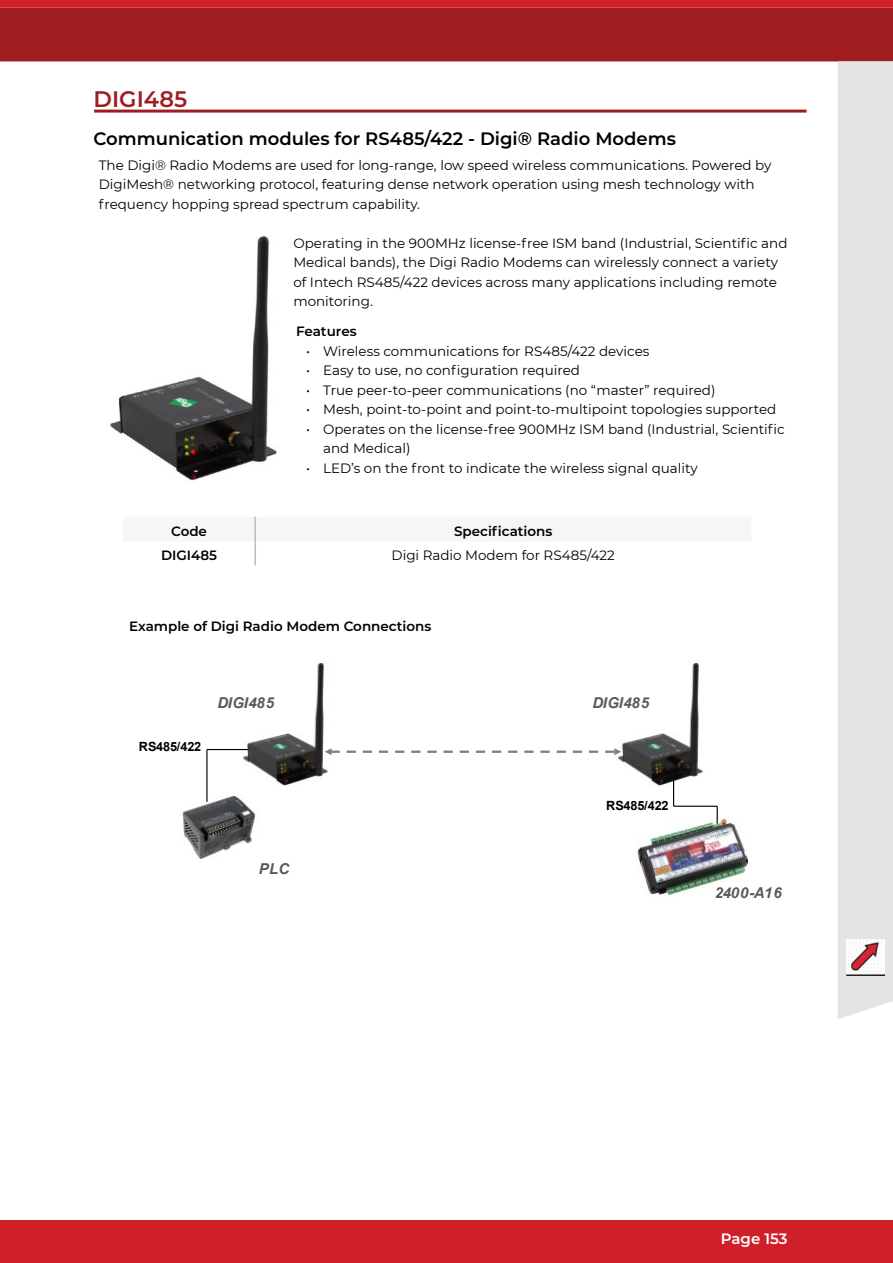
<style>
.page{position:relative;width:893px;height:1263px;background:#fff}
.page>*{position:absolute;margin:0;border:0;box-sizing:border-box;transform-origin:0 0}
.t1{font:600 22.5px "Montserrat";color:#9f1d21}
.t2{font:600 18px "Montserrat";color:#000}
.t3{font:italic 700 15px "Arial";letter-spacing:.005em;color:#595959}
.t4{font:600 15px "Montserrat";color:#fff}
.t5{font:13.5px/19.5px "Montserrat";color:#000}
.t6{font:600 13.5px "Montserrat";color:#000}
.t7{font:700 12.75px "Arial";letter-spacing:-.01em;color:#000}
</style>
<div class="page">
<div style="left:0;top:1220px;width:893px;height:43px;background:#cf2029"></div>
<svg style="left:0;top:0;width:893px;height:110px"></svg>
<div style="left:838px;top:61px;width:55px;height:958px;background:#e5e4e4"></div>
<img style="left:846px;top:940px;width:38px;height:35px">
<hr style="left:94px;top:110px;width:713px;height:3px;background:#9f1d21">
<img style="left:110px;top:235px;width:167px;height:246px">
<hr style="left:254px;top:517px;width:2px;height:25px;background:#bcbec0">
<hr style="left:254px;top:542px;width:2px;height:23px;background:#bcbec0">
<img style="left:618px;top:663px;width:85px;height:123px">
<img style="left:242px;top:663px;width:86px;height:123px">
<img style="left:181px;top:796px;width:74px;height:63px">
<hr style="left:206px;top:749px;width:2px;height:53px;background:#000">
<svg style="left:673px;top:780px;width:1px;height:26px"></svg>
<svg style="left:325px;top:748px;width:296px;height:7px"></svg>
<hr style="left:207px;top:749px;width:41px;height:1px;background:#000">
<img style="left:637px;top:817px;width:112px;height:78px">
<hr style="left:674px;top:806px;width:43px;height:1px;background:#000">
<svg style="left:717px;top:806px;width:1px;height:18px"></svg>
<h1 class="t1" style="left:94px;top:83px;width:95px">DIGI485</h1>
<h2 class="t2" style="left:94px;top:126px;width:584px">Communication modules for RS485/422 - Digi® Radio Modems</h2>
<p class="t5" style="left:99px;top:155px;width:674px">The Digi® Radio Modems are used for long-range, low speed wireless communications. Powered by<br>DigiMesh® networking protocol, featuring dense network operation using mesh technology with frequency hopping spread spectrum capability.</p>
<p class="t5" style="left:293px;top:233px;width:496px">Operating in the 900MHz license-free ISM band (Industrial, Scientific and Medical bands), the Digi Radio Modems can wirelessly connect a variety of Intech RS485/422 devices across many applications including remote monitoring.</p>
<p class="t6" style="left:296px;top:322px;width:62px">Features</p>
<p class="t5" style="left:306px;top:340px;width:345px">• Wireless communications for RS485/422 devices</p>
<p class="t5" style="left:306px;top:360px;width:275px">• Easy to use, no configuration required</p>
<p class="t5" style="left:306px;top:379px;width:411px">• True peer-to-peer communications (no “master” required)</p>
<p class="t5" style="left:306px;top:399px;width:472px">• Mesh, point-to-point and point-to-multipoint topologies supported</p>
<p class="t5" style="left:323px;top:418px;width:463px;text-indent:-17px">• Operates on the license-free 900MHz ISM band (Industrial, Scientific and Medical)</p>
<p class="t5" style="left:306px;top:457px;width:393px">• LED’s on the front to indicate the wireless signal quality</p>
<p class="t6" style="left:171px;top:521px;width:37px">Code</p>
<p class="t6" style="left:454px;top:521px;width:100px">Specifications</p>
<p class="t6" style="left:161px;top:546px;width:58px">DIGI485</p>
<p class="t5" style="left:392px;top:545px;width:225px">Digi Radio Modem for RS485/422</p>
<p class="t6" style="left:129px;top:616px;width:304px">Example of Digi Radio Modem Connections</p>
<p class="t7" style="left:139px;top:738px;width:64px">RS485/422</p>
<p class="t3" style="left:217px;top:692px;width:58px">DIGI485</p>
<p class="t3" style="left:259px;top:858px;width:32px">PLC</p>
<p class="t3" style="left:592px;top:692px;width:58px">DIGI485</p>
<p class="t7" style="left:606px;top:797px;width:64px">RS485/422</p>
<p class="t3" style="left:715px;top:883px;width:69px">2400-A16</p>
<p class="t4" style="left:721px;top:1228px;width:68px">Page 153</p>
</div>
